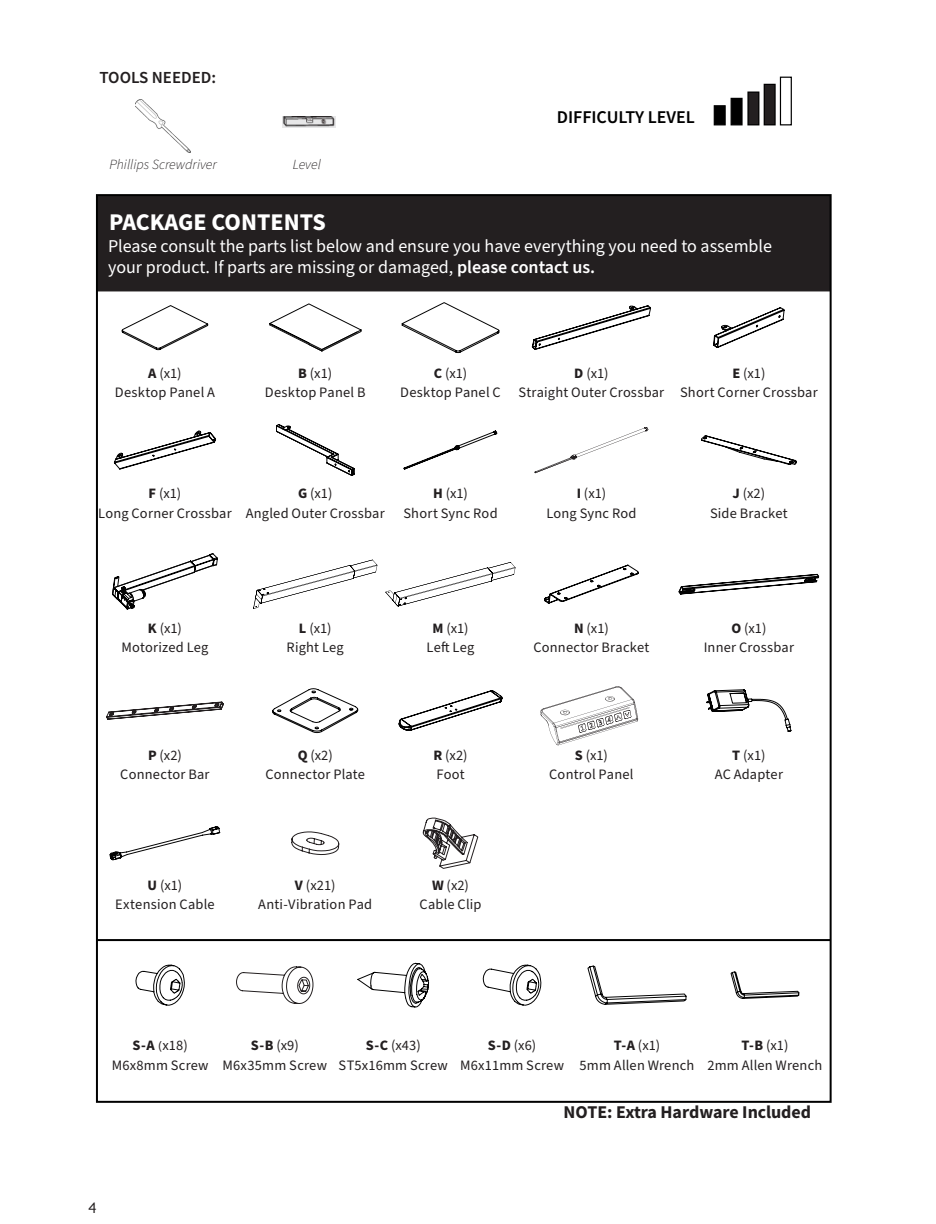
<style>
.page{position:relative;width:936px;height:1224px;background:#fff}
.page>*{position:absolute;margin:0;border:0;box-sizing:border-box;transform-origin:0 0}
.t1{font:700 24px "Source Sans Pro";color:#fff}
.t2{font:18px/21.6px "Source Sans Pro";color:#fff}
.t3{font:18px "Source Sans Variable";color:#231f20}
.t4{font:600 18px "Source Sans Pro";color:#000}
.t5{font:600 17px "Source Sans Pro";color:#231f20}
.t6{font:16px "Inter Face";color:#231f20}
.t7{font:14.4px "Source Sans Pro";letter-spacing:.015em;color:#231f20}
.t8{font:italic 300 14px "Source Sans Pro";color:#231f20}
.s1{font-weight:600}
.s2{font-weight:700}
</style>
<div class="page">
<div style="left:98px;top:196px;width:732px;height:94px;background:#231f20"></div>
<div style="left:97px;top:195px;width:734px;height:96px;border:2px solid #231f20"></div>
<img style="left:136px;top:100px;width:55px;height:52px">
<div style="left:780px;top:77px;width:12px;height:48px;border:1px solid #000"></div>
<div style="left:764px;top:84px;width:11px;height:41px;background:#231f20"></div>
<div style="left:764px;top:84px;width:12px;height:41px;border:1px solid #000"></div>
<div style="left:748px;top:92px;width:11px;height:33px;background:#231f20"></div>
<div style="left:747px;top:92px;width:12px;height:33px;border:1px solid #000"></div>
<div style="left:731px;top:98px;width:12px;height:27px;background:#000;border:1px solid #000"></div>
<div style="left:714px;top:105px;width:12px;height:20px;background:#000;border:1px solid #000"></div>
<img style="left:282px;top:116px;width:54px;height:12px">
<hr style="left:97px;top:939px;width:734px;height:2px;background:#000">
<svg style="left:587px;top:965px;width:100px;height:40px"></svg>
<svg style="left:730px;top:971px;width:70px;height:28px"></svg>
<svg style="left:135px;top:965px;width:50px;height:41px"></svg>
<svg style="left:236px;top:966px;width:77px;height:38px"></svg>
<svg style="left:357px;top:963px;width:72px;height:45px"></svg>
<svg style="left:483px;top:965px;width:58px;height:41px"></svg>
<svg style="left:122px;top:305px;width:86px;height:45px"></svg>
<svg style="left:269px;top:304px;width:93px;height:48px"></svg>
<svg style="left:401px;top:302px;width:98px;height:51px"></svg>
<svg style="left:532px;top:305px;width:119px;height:45px"></svg>
<svg style="left:713px;top:307px;width:71px;height:41px"></svg>
<svg style="left:114px;top:431px;width:102px;height:39px"></svg>
<svg style="left:276px;top:424px;width:78px;height:52px"></svg>
<svg style="left:404px;top:431px;width:93px;height:38px"></svg>
<svg style="left:701px;top:435px;width:96px;height:30px"></svg>
<svg style="left:112px;top:553px;width:106px;height:57px"></svg>
<svg style="left:272px;top:688px;width:86px;height:45px"></svg>
<svg style="left:399px;top:690px;width:103px;height:41px"></svg>
<svg style="left:706px;top:689px;width:86px;height:43px"></svg>
<svg style="left:109px;top:826px;width:111px;height:34px"></svg>
<svg style="left:291px;top:831px;width:49px;height:24px"></svg>
<svg style="left:422px;top:817px;width:57px;height:52px"></svg>
<svg style="left:253px;top:560px;width:124px;height:49px"></svg>
<svg style="left:386px;top:562px;width:129px;height:44px"></svg>
<svg style="left:535px;top:427px;width:113px;height:46px"></svg>
<svg style="left:544px;top:565px;width:95px;height:39px"></svg>
<svg style="left:679px;top:574px;width:140px;height:21px"></svg>
<svg style="left:106px;top:702px;width:118px;height:18px"></svg>
<svg style="left:541px;top:687px;width:97px;height:58px"></svg>
<p class="t5" style="left:99px;top:66px;width:118px">TOOLS NEEDED:</p>
<p class="t8" style="left:109px;top:155px;width:109px">Phillips Screwdriver</p>
<p class="t8" style="left:293px;top:155px;width:30px">Level</p>
<p class="t4" style="left:557px;top:105px;width:140px">DIFFICULTY LEVEL</p>
<p class="t1" style="left:109px;top:205px;width:218px">PACKAGE CONTENTS</p>
<p class="t2" style="left:108px;top:236px;width:666px">Please consult the parts list below and ensure you have everything you need to assemble your product. If parts are missing or damaged, <span class="s1">please contact us.</span></p>
<p class="t7" style="left:148px;top:363px;width:35px"><span class="s2">A</span> (x1)</p>
<p class="t7" style="left:115px;top:383px;width:102px">Desktop Panel A</p>
<p class="t7" style="left:298px;top:363px;width:35px"><span class="s2">B</span> (x1)</p>
<p class="t7" style="left:265px;top:383px;width:102px">Desktop Panel B</p>
<p class="t7" style="left:434px;top:363px;width:35px"><span class="s2">C</span> (x1)</p>
<p class="t7" style="left:400px;top:383px;width:102px">Desktop Panel C</p>
<p class="t7" style="left:574px;top:363px;width:36px"><span class="s2">D</span> (x1)</p>
<p class="t7" style="left:519px;top:383px;width:147px">Straight Outer Crossbar</p>
<p class="t7" style="left:732px;top:363px;width:35px"><span class="s2">E</span> (x1)</p>
<p class="t7" style="left:680px;top:383px;width:139px">Short Corner Crossbar</p>
<p class="t7" style="left:149px;top:484px;width:34px"><span class="s2">F</span> (x1)</p>
<p class="t7" style="left:98px;top:503px;width:135px">Long Corner Crossbar</p>
<p class="t7" style="left:298px;top:484px;width:36px"><span class="s2">G</span> (x1)</p>
<p class="t7" style="left:246px;top:503px;width:141px">Angled Outer Crossbar</p>
<p class="t7" style="left:433px;top:484px;width:36px"><span class="s2">H</span> (x1)</p>
<p class="t7" style="left:403px;top:503px;width:96px">Short Sync Rod</p>
<p class="t7" style="left:577px;top:484px;width:31px"><span class="s2">I</span> (x1)</p>
<p class="t7" style="left:546px;top:503px;width:92px">Long Sync Rod</p>
<p class="t7" style="left:733px;top:484px;width:34px"><span class="s2">J</span> (x2)</p>
<p class="t7" style="left:710px;top:503px;width:79px">Side Bracket</p>
<p class="t7" style="left:148px;top:618px;width:36px"><span class="s2">K</span> (x1)</p>
<p class="t7" style="left:121px;top:637px;width:89px">Motorized Leg</p>
<p class="t7" style="left:299px;top:618px;width:34px"><span class="s2">L</span> (x1)</p>
<p class="t7" style="left:287px;top:637px;width:59px">Right Leg</p>
<p class="t7" style="left:432px;top:618px;width:38px"><span class="s2">M</span> (x1)</p>
<p class="t7" style="left:427px;top:637px;width:49px">Left Leg</p>
<p class="t7" style="left:574px;top:618px;width:36px"><span class="s2">N</span> (x1)</p>
<p class="t7" style="left:533px;top:637px;width:117px">Connector Bracket</p>
<p class="t7" style="left:731px;top:618px;width:37px"><span class="s2">O</span> (x1)</p>
<p class="t7" style="left:704px;top:637px;width:92px">Inner Crossbar</p>
<p class="t7" style="left:148px;top:746px;width:35px"><span class="s2">P</span> (x2)</p>
<p class="t7" style="left:120px;top:765px;width:91px">Connector Bar</p>
<p class="t7" style="left:298px;top:746px;width:37px"><span class="s2">Q</span> (x2)</p>
<p class="t7" style="left:265px;top:765px;width:101px">Connector Plate</p>
<p class="t7" style="left:433px;top:746px;width:36px"><span class="s2">R</span> (x2)</p>
<p class="t7" style="left:436px;top:765px;width:30px">Foot</p>
<p class="t7" style="left:575px;top:746px;width:35px"><span class="s2">S</span> (x1)</p>
<p class="t7" style="left:549px;top:765px;width:86px">Control Panel</p>
<p class="t7" style="left:732px;top:746px;width:35px"><span class="s2">T</span> (x1)</p>
<p class="t7" style="left:715px;top:765px;width:70px">AC Adapter</p>
<p class="t7" style="left:148px;top:876px;width:36px"><span class="s2">U</span> (x1)</p>
<p class="t7" style="left:115px;top:895px;width:101px">Extension Cable</p>
<p class="t7" style="left:295px;top:876px;width:42px"><span class="s2">V</span> (x21)</p>
<p class="t7" style="left:258px;top:895px;width:116px">Anti-Vibration Pad</p>
<p class="t7" style="left:432px;top:876px;width:38px"><span class="s2">W</span> (x2)</p>
<p class="t7" style="left:420px;top:895px;width:63px">Cable Clip</p>
<p class="t7" style="left:133px;top:1036px;width:57px"><span class="s2">S-A</span> (x18)</p>
<p class="t7" style="left:112px;top:1055px;width:98px">M6x8mm Screw</p>
<p class="t7" style="left:251px;top:1036px;width:49px"><span class="s2">S-B</span> (x9)</p>
<p class="t7" style="left:223px;top:1055px;width:106px">M6x35mm Screw</p>
<p class="t7" style="left:366px;top:1036px;width:57px"><span class="s2">S-C</span> (x43)</p>
<p class="t7" style="left:339px;top:1055px;width:111px">ST5x16mm Screw</p>
<p class="t7" style="left:488px;top:1036px;width:50px"><span class="s2">S-D</span> (x6)</p>
<p class="t7" style="left:460px;top:1055px;width:105px">M6x11mm Screw</p>
<p class="t7" style="left:614px;top:1036px;width:48px"><span class="s2">T-A</span> (x1)</p>
<p class="t7" style="left:580px;top:1055px;width:116px">5mm Allen Wrench</p>
<p class="t7" style="left:742px;top:1036px;width:48px"><span class="s2">T-B</span> (x1)</p>
<p class="t7" style="left:708px;top:1055px;width:116px">2mm Allen Wrench</p>
<p class="t3" style="left:564px;top:1101px;width:249px">NOTE: Extra Hardware Included</p>
<p class="t6" style="left:88px;top:1198px;width:10px">4</p>
</div>
